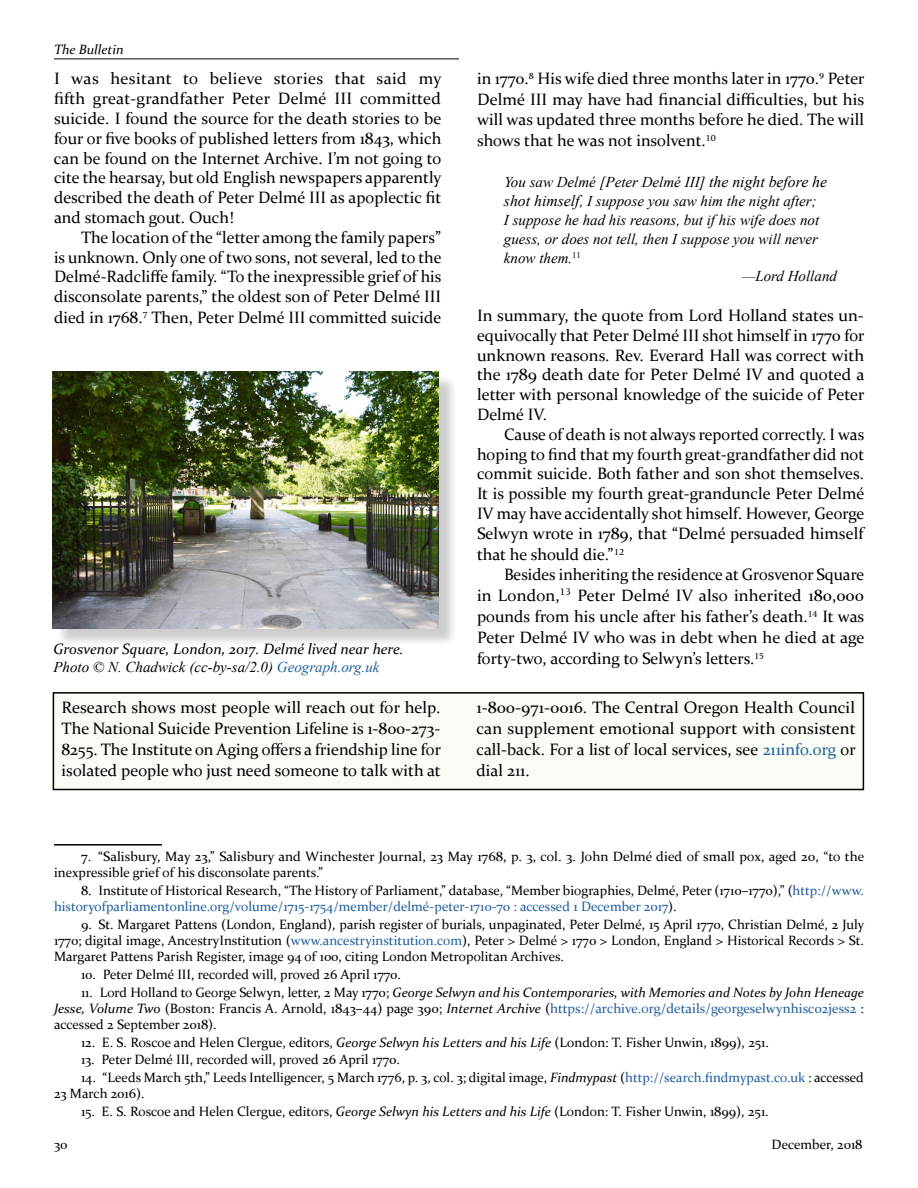
<style>
.page{position:relative;width:918px;height:1188px;background:#fff}
.page>*{position:absolute;margin:0;border:0;box-sizing:border-box;transform-origin:0 0}
.t1{font:16.5px/19.8px "Constantia";color:#000;text-align:justify}
.t2{font:italic 15px/19px "Times New Roman";color:#000}
.t3{font:italic 15px "Constantia";color:#000}
.t4{font:13.5px/16.2px "Constantia";color:#000}
.t5{font:italic 13.5px "Constantia";color:#000}
.s1{color:#215e9e}
.s2{font-size:15.75px}
.s3{font-style:italic}
</style>
<div class="page">
<hr style="left:54px;top:58px;width:405px;height:1px;background:#000">
<hr style="left:54px;top:844px;width:108px;height:2px;background:#000">
<div style="left:53px;top:693px;width:810px;height:97px;background:#f9fcf5"></div>
<div style="left:53px;top:692px;width:811px;height:98px;border:2px solid #000"></div>
<div style="left:55px;top:374px;width:402px;height:273px;background:#000;opacity:.2"></div>
<img style="left:52px;top:372px;width:387px;height:257px">
<p class="t5" style="left:54px;top:40px;width:71px">The Bulletin</p>
<p class="t1" style="left:54px;top:68px;width:389px">I was hesitant to believe stories that said my fifth great-grandfather Peter Delmé III committed suicide. I found the source for the death stories to be four or five books of published letters from 1843, which can be found on the Internet Archive. I’m not going to cite the hearsay, but old English newspapers apparently described the death of Peter Delmé III as apoplectic fit and stomach gout. Ouch!</p>
<p class="t1" style="left:54px;top:226px;width:389px;text-indent:27px">The location of the “letter among the family papers” is unknown. Only one of two sons, not several, led to the Delmé-Radcliffe family. “To the inexpressible grief of his disconsolate parents,” the oldest son of Peter Delmé III died in 1768.<sup>7</sup> Then, Peter Delmé III committed suicide</p>
<p class="t3" style="left:53px;top:638px;width:352px">Grosvenor Square, London, 2017. Delmé lived near here.</p>
<p class="t2" style="left:53px;top:657px;width:328px">Photo © N. Chadwick (cc-by-sa/2.0) <span class="s1">Geograph.org.uk</span></p>
<p class="t1" style="left:477px;top:68px;width:389px;line-height:20.5px">in 1770.<sup>8</sup> His wife died three months later in 1770.<sup>9</sup> Peter Delmé III may have had financial difficulties, but his will was updated three months before he died. The will shows that he was not insolvent.<sup>10</sup></p>
<p class="t2" style="left:504px;top:173px;width:325px">You saw Delmé [Peter Delmé III] <span class="s2">the night before he shot himself</span>, I suppose you saw him the night after;<br>I suppose he had his reasons, but if his wife does not guess, or does not tell, then I suppose you will never know them.<sup>11</sup></p>
<p class="t2" style="left:742px;top:267px;width:96px">—Lord Holland</p>
<p class="t1" style="left:477px;top:305px;width:389px">In summary, the quote from Lord Holland states un&shy;equivocally that Peter Delmé III shot himself in 1770 for unknown reasons. Rev. Everard Hall was correct with the 1789 death date for Peter Delmé IV and quoted a letter with personal knowledge of the suicide of Peter Delmé IV.</p>
<p class="t1" style="left:477px;top:424px;width:389px;text-indent:27px">Cause of death is not always reported correctly. I was hoping to find that my fourth great-grandfather did not commit suicide. Both father and son shot themselves.<br>It is possible my fourth great-granduncle Peter Delmé IV may have accidentally shot himself. However, George Selwyn wrote in 1789, that “Delmé persuaded himself that he should die.”<sup>12</sup></p>
<p class="t1" style="left:477px;top:563px;width:389px;line-height:21px;text-indent:27px">Besides inheriting the residence at Grosvenor Square in London,<sup>13</sup> Peter Delmé IV also inherited 180,000 pounds from his uncle after his father’s death.<sup>14</sup> It was Peter Delmé IV who was in debt when he died at age forty-two, according to Selwyn’s letters.<sup>15</sup></p>
<p class="t1" style="left:62px;top:697px;width:381px;line-height:21px">Research shows most people will reach out for help.<br>The National Suicide Prevention Lifeline is 1-800-273- 8255. The Institute on Aging offers a friendship line for isolated people who just need someone to talk with at</p>
<p class="t1" style="left:476px;top:697px;width:381px;line-height:21px">1-800-971‑0016. The Central Oregon Health Council can supplement emotional support with consistent call-back. For a list of local services, see <span class="s1">211info.org</span> or dial 211.</p>
<p class="t4" style="left:54px;top:848px;width:812px;text-indent:27px">7. “Salisbury, May 23,” Salisbury and Winchester Journal, 23 May 1768, p. 3, col. 3. John Delmé died of small pox, aged 20, “to the inexpressible grief of his disconsolate parents.”</p>
<p class="t4" style="left:54px;top:882px;width:811px;text-indent:27px">8. Institute of Historical Research, “The History of Parliament,” database, “Member biographies, Delmé, Peter (1710–1770),” (<span class="s1">http://www. historyofparliamentonline.org/volume/1715-1754/member/delmé-peter-1710-70 : accessed 1 December 2017</span>).</p>
<p class="t4" style="left:54px;top:915px;width:812px;text-align:justify;text-indent:27px">9. St. Margaret Pattens (London, England), parish register of burials, unpaginated, Peter Delmé, 15 April 1770, Christian Delmé, 2 July 1770; digital image, AncestryInstitution (<span class="s1">www.ancestryinstitution.com</span>), Peter &gt; Delmé &gt; 1770 &gt; London, England &gt; Historical Records &gt; St.<br>Margaret Pattens Parish Register, image 94 of 100, citing London Metropolitan Archives.</p>
<p class="t4" style="left:81px;top:966px;width:322px">10. Peter Delmé III, recorded will, proved 26 April 1770.</p>
<p class="t4" style="left:54px;top:983px;width:812px;text-align:justify;text-indent:27px">11. Lord Holland to George Selwyn, letter, 2 May 1770; <span class="s3">George Selwyn and his Contemporaries, with Memories and Notes by John Heneage Jesse, Volume Two</span> (Boston: Francis A. Arnold, 1843–44) page 390; <span class="s3">Internet Archive</span> (<span class="s1">https://archive.org/details/georgeselwynhisc02jess2</span> : accessed 2 September 2018).</p>
<p class="t4" style="left:81px;top:1033px;width:689px">12. E. S. Roscoe and Helen Clergue, editors, <span class="s3">George Selwyn his Letters and his Life</span> (London: T. Fisher Unwin, 1899), 251.</p>
<p class="t4" style="left:81px;top:1051px;width:320px">13. Peter Delmé III, recorded will, proved 26 April 1770.</p>
<p class="t4" style="left:54px;top:1069px;width:811px;text-indent:27px">14. “Leeds March 5th,” Leeds Intelligencer, 5 March 1776, p. 3, col. 3; digital image, <span class="s3">Findmypast</span> (<span class="s1">http://search.findmypast.co.uk</span> : accessed<br>23 March 2016).</p>
<p class="t4" style="left:81px;top:1103px;width:689px">15. E. S. Roscoe and Helen Clergue, editors, <span class="s3">George Selwyn his Letters and his Life</span> (London: T. Fisher Unwin, 1899), 251.</p>
<p class="t4" style="left:54px;top:1135px;width:15px">30</p>
<p class="t4" style="left:772px;top:1135px;width:92px">December, 2018</p>
</div>
